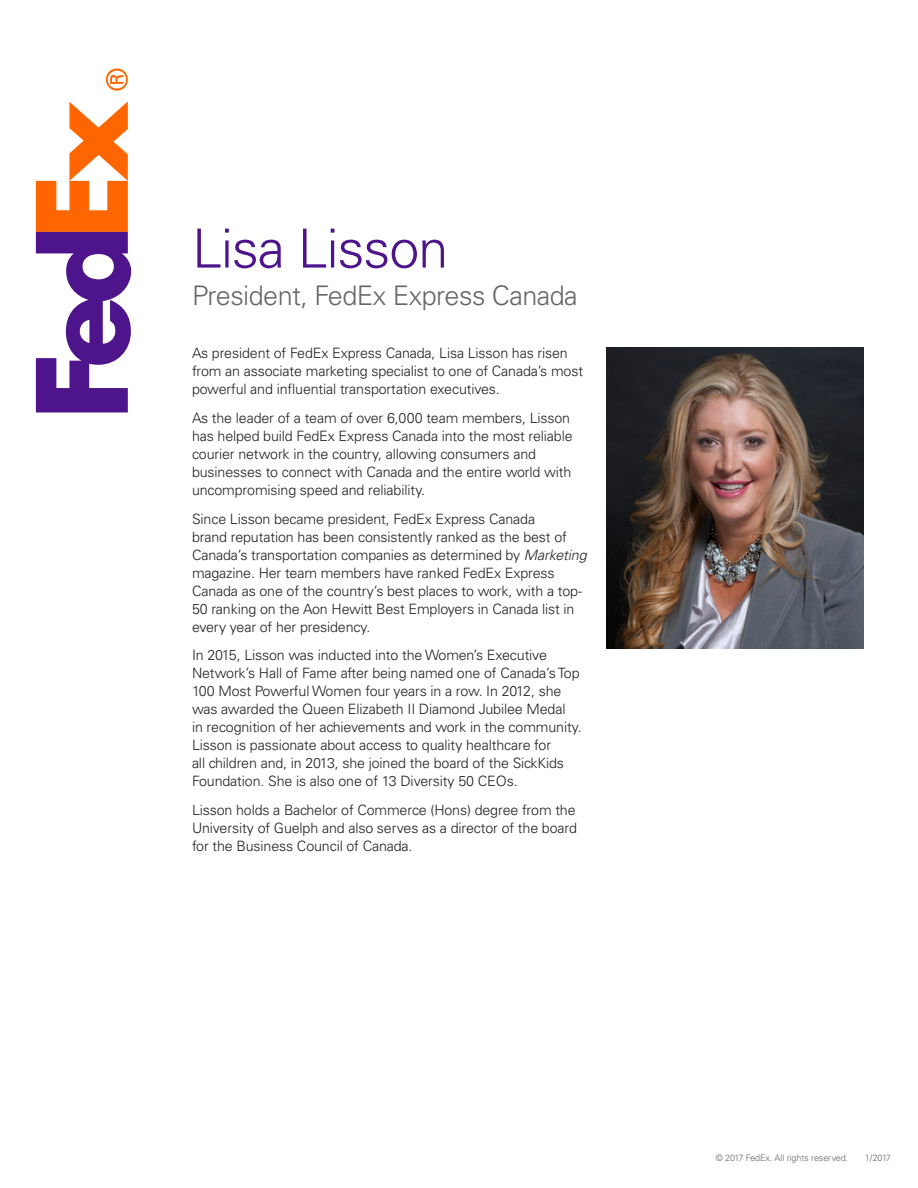
<style>
.page{position:relative;width:918px;height:1188px;background:#fff}
.page>*{position:absolute;margin:0;border:0;box-sizing:border-box;transform-origin:0 0}
.t1{font:300 54px "Univers LT Std";letter-spacing:-.02em;color:#4d148c}
.t2{font:300 27px "Univers LT Std";letter-spacing:-.02em;color:#666}
.t3{font:300 14.25px/18px "Univers LT Std";letter-spacing:-.01em;color:#231f20}
.t4{font:300 9px "Univers LT Std";letter-spacing:-.01em;color:#666}
.s1{font-style:italic}
</style>
<div class="page">
<svg style="left:106px;top:69px;width:22px;height:22px"></svg>
<svg style="left:36px;top:101px;width:95px;height:311px"></svg>
<img style="left:606px;top:348px;width:258px;height:301px">
<h1 class="t1" style="left:192px;top:216px;width:258px">Lisa Lisson</h1>
<h2 class="t2" style="left:192px;top:279px;width:387px">President, FedEx Express Canada</h2>
<p class="t3" style="left:192px;top:344px;width:393px">As president of FedEx Express Canada, Lisa Lisson has risen from an associate marketing specialist to one of Canada’s most powerful and influential transportation executives.</p>
<p class="t3" style="left:192px;top:409px;width:382px">As the leader of a team of over 6,000 team members, Lisson has helped build FedEx Express Canada into the most reliable courier network in the country, allowing consumers and businesses to connect with Canada and the entire world with uncompromising speed and reliability.</p>
<p class="t3" style="left:192px;top:510px;width:396px">Since Lisson became president, FedEx Express Canada<br>brand reputation has been consistently ranked as the best of Canada’s transportation companies as determined by <span class="s1">Marketing </span>magazine. Her team members have ranked FedEx Express Canada as one of the country’s best places to work, with a top-50 ranking on the Aon Hewitt Best Employers in Canada list in every year of her presidency.</p>
<p class="t3" style="left:192px;top:646px;width:391px">In 2015, Lisson was inducted into the Women’s Executive Network’s Hall of Fame after being named one of Canada’s Top 100 Most Powerful Women four years in a row. In 2012, she was awarded the Queen Elizabeth II Diamond Jubilee Medal<br>in recognition of her achievements and work in the community.<br>Lisson is passionate about access to quality healthcare for<br>all children and, in 2013, she joined the board of the SickKids Foundation. She is also one of 13 Diversity 50 CEOs.</p>
<p class="t3" style="left:192px;top:801px;width:387px;text-align:justify">Lisson holds a Bachelor of Commerce (Hons) degree from the University of Guelph and also serves as a director of the board for the Business Council of Canada.</p>
<p class="t4" style="left:716px;top:1152px;width:134px">© 2017 FedEx. All rights reserved.</p>
<p class="t4" style="left:865px;top:1152px;width:28px">1/2017</p>
</div>
